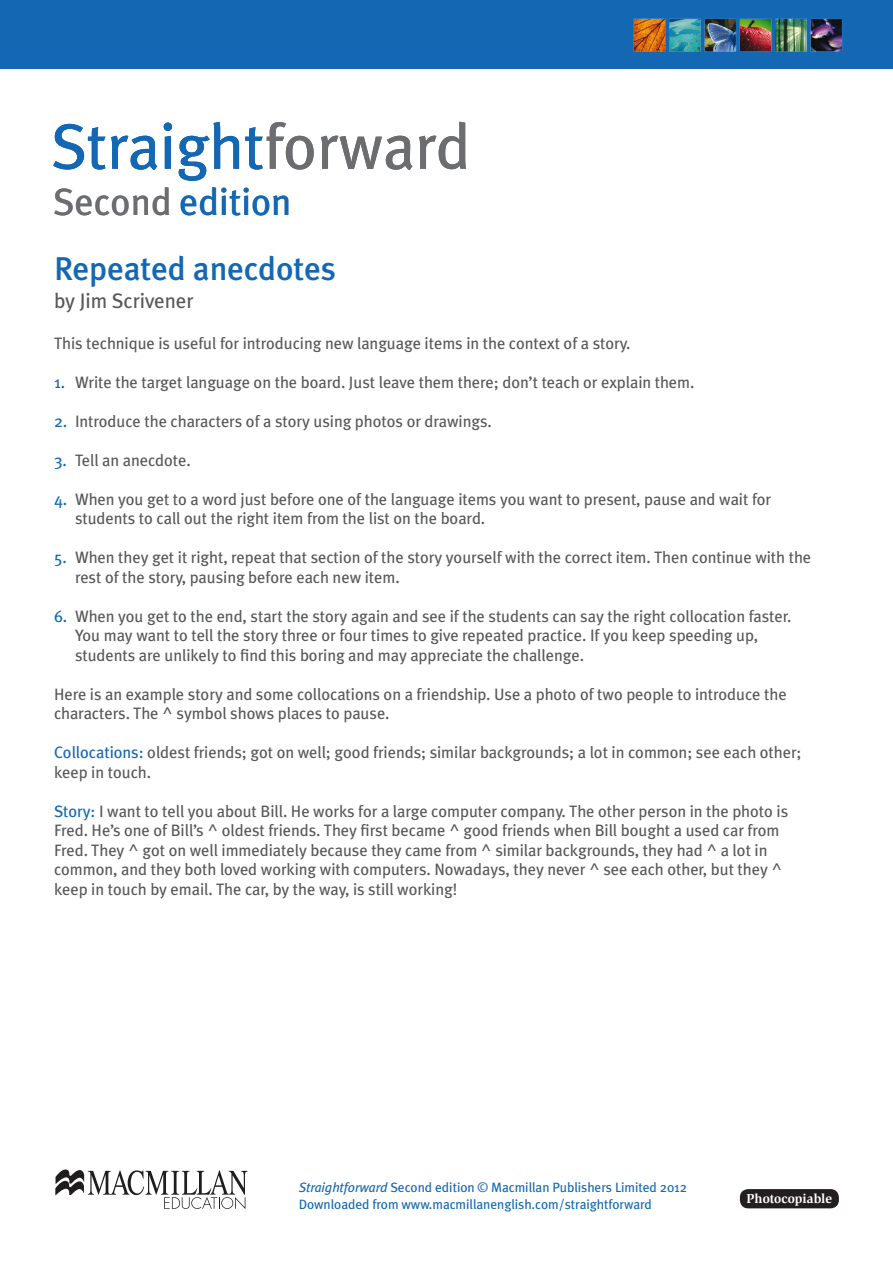
<style>
.page{position:relative;width:893px;height:1263px;background:#fff}
.page>*{position:absolute;margin:0;border:0;box-sizing:border-box;transform-origin:0 0}
.t1{font:64.05px "Meta Plus";letter-spacing:-.005em;color:#1468b3}
.t2{font:37.95px "Meta Plus";color:#1468b3}
.t3{font:500 33px "Meta Plus";letter-spacing:-.005em;color:#1468b3}
.t4{font:21px "Meta Plus";letter-spacing:-.005em;color:#57585a}
.t5{font:700 19.65px "Meta OT";color:#231f20}
.t6{font:16.5px/19.5px "Meta Plus";letter-spacing:-.005em;color:#57585a}
.t7{font:13.5px/16.5px "Meta Plus";letter-spacing:-.005em;color:#1468b3}
.t8{font:700 13.35px "Slimbach Std";color:#fff}
.s1{color:#6c6d70}
.s2{color:#1468b3}
.s3{font-style:italic}
</style>
<div class="page">
<div style="left:0;top:0;width:893px;height:69px;background:#1468b3"></div>
<img style="left:633px;top:18px;width:210px;height:34px">
<svg style="left:55px;top:1169px;width:193px;height:40px"></svg>
<div style="left:740px;top:1189px;width:99px;height:19px;background:#231f20;border-radius:8px"></div>
<p class="t1" style="left:51px;top:109px;width:421px">Straight<span class="s1">forward</span></p>
<p class="t2" style="left:53px;top:180px;width:240px"><span class="s1">Second</span> edition</p>
<p class="t3" style="left:54px;top:249px;width:284px">Repeated anecdotes</p>
<p class="t4" style="left:54px;top:289px;width:141px">by Jim Scrivener</p>
<p class="t6" style="left:54px;top:333px;width:578px">This technique is useful for introducing new language items in the context of a story.</p>
<p class="t6" style="left:54px;top:372px;width:642px"><span class="s2">1.</span> Write the target language on the board. Just leave them there; don’t teach or explain them.</p>
<p class="t6" style="left:54px;top:411px;width:439px"><span class="s2">2.</span> Introduce the characters of a story using photos or drawings.</p>
<p class="t6" style="left:54px;top:450px;width:138px"><span class="s2">3.</span> Tell an anecdote.</p>
<p class="t6" style="left:75px;top:489px;width:698px;text-indent:-21px"><span class="s2">4.</span> When you get to a word just before one of the language items you want to present, pause and wait for students to call out the right item from the list on the board.</p>
<p class="t6" style="left:75px;top:548px;width:738px;text-indent:-21px"><span class="s2">5.</span> When they get it right, repeat that section of the story yourself with the correct item. Then continue with the rest of the story, pausing before each new item.</p>
<p class="t6" style="left:75px;top:606px;width:718px;text-indent:-21px"><span class="s2">6.</span> When you get to the end, start the story again and see if the students can say the right collocation faster.<br>You may want to tell the story three or four times to give repeated practice. If you keep speeding up, students are unlikely to find this boring and may appreciate the challenge.</p>
<p class="t6" style="left:54px;top:684px;width:734px">Here is an example story and some collocations on a friendship. Use a photo of two people to introduce the characters. The ^ symbol shows places to pause.</p>
<p class="t6" style="left:54px;top:743px;width:749px"><span class="s2">Collocations:</span> oldest friends; got on well; good friends; similar backgrounds; a lot in common; see each other; keep in touch.</p>
<p class="t6" style="left:54px;top:801px;width:736px"><span class="s2">Story:</span> I want to tell you about Bill. He works for a large computer company. The other person in the photo is Fred. He’s one of Bill’s ^ oldest friends. They first became ^ good friends when Bill bought a used car from Fred. They ^ got on well immediately because they came from ^ similar backgrounds, they had ^ a lot in common, and they both loved working with computers. Nowadays, they never ^ see each other, but they ^ keep in touch by email. The car, by the way, is still working!</p>
<p class="t5" style="left:740px;top:796px;width:13px">B</p>
<p class="t7" style="left:299px;top:1179px;width:390px"><span class="s3">Straightforward</span> Second edition © Macmillan Publishers Limited 2012<br>Downloaded from www.macmillanenglish.com/straightforward</p>
<p class="t8" style="left:746px;top:1190px;width:87px">Photocopiable</p>
</div>
